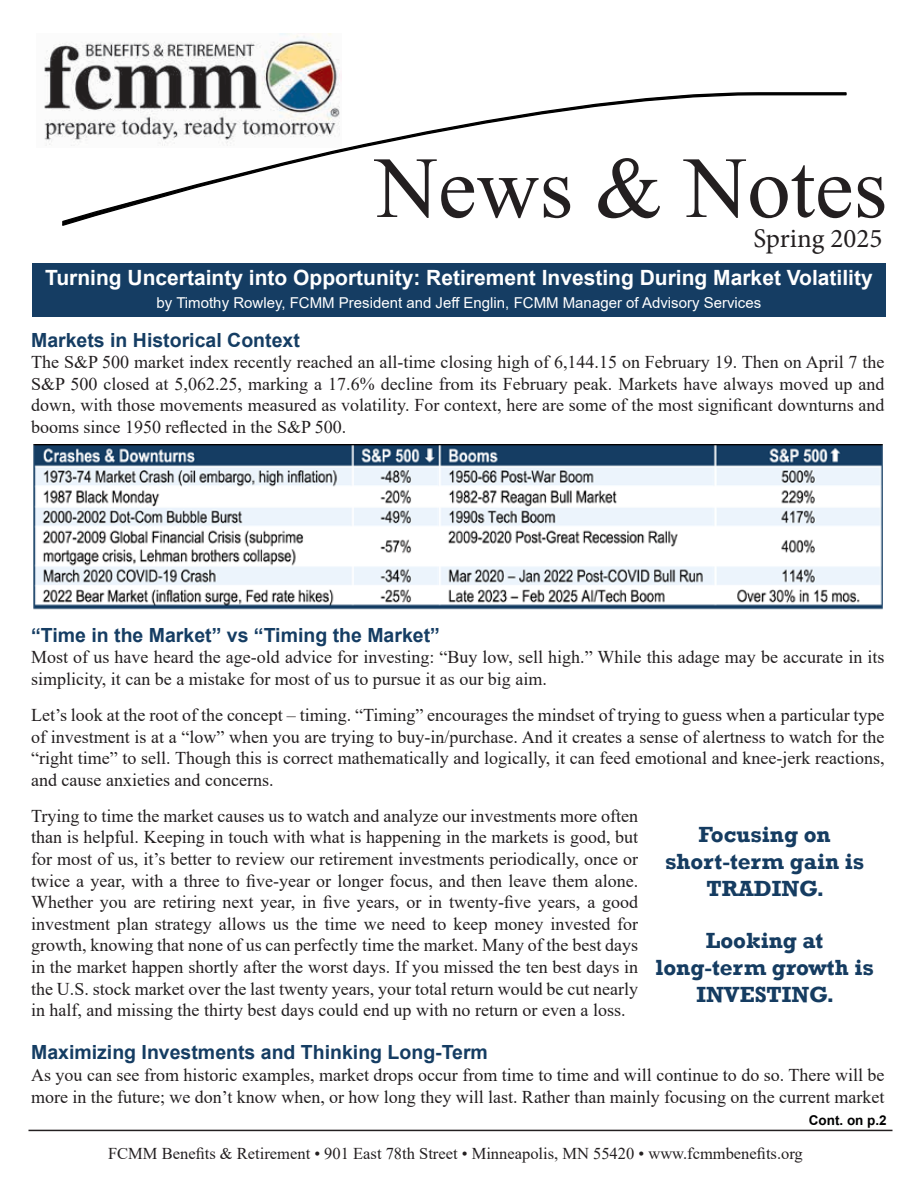
<style>
.page{position:relative;width:918px;height:1188px;background:#fff}
.page>*{position:absolute;margin:0;border:0;box-sizing:border-box;transform-origin:0 0}
.t1{font:87px "Times New Roman";color:#231f20}
.t2{font:27px "Minion Pro";color:#231f20}
.t3{font:700 22.5px/27px "Rockwell";color:#153c61;text-align:center}
.t4{font:700 21px "Arial";color:#fff}
.t5{font:700 19.5px "Arial";color:#153d63}
.t6{font:18px/21.6px "Times New Roman";color:#231f20;text-align:justify}
.t7{font:16.5px "Times New Roman";color:#231f20}
.t8{font:15px "Arial";color:#fff}
.t9{font:700 13.5px "Arial";color:#000}
</style>
<div class="page">
<img style="left:44px;top:33px;width:297px;height:113px">
<svg style="left:62px;top:93px;width:784px;height:133px"></svg>
<hr style="left:28px;top:1130px;width:864px;height:1px;background:#231f20">
<div style="left:32px;top:263px;width:854px;height:54px;background:#153d63"></div>
<img style="left:33px;top:444px;width:849px;height:166px">
<h1 class="t1" style="left:375px;top:127px;width:514px">News &amp; Notes</h1>
<h2 class="t2" style="left:754px;top:220px;width:130px">Spring 2025</h2>
<p class="t4" style="left:45px;top:263px;width:829px">Turning Uncertainty into Opportunity: Retirement Investing During Market Volatility</p>
<p class="t8" style="left:157px;top:292px;width:606px">by Timothy Rowley, FCMM President and Jeff Englin, FCMM Manager of Advisory Services</p>
<p class="t5" style="left:31px;top:326px;width:270px">Markets in Historical Context</p>
<p class="t6" style="left:31px;top:351px;width:855px">The S&amp;P 500 market index recently reached an all-time closing high of 6,144.15 on February 19. Then on April 7 the S&amp;P 500 closed at 5,062.25, marking a 17.6% decline from its February peak. Markets have always moved up and down, with those movements measured as volatility. For context, here are some of the most significant downturns and booms since 1950 reflected in the S&amp;P 500.</p>
<p class="t5" style="left:31px;top:621px;width:410px">“Time in the Market” vs “Timing the Market”</p>
<p class="t6" style="left:31px;top:646px;width:855px">Most of us have heard the age-old advice for investing: “Buy low, sell high.” While this adage may be accurate in its simplicity, it can be a mistake for most of us to pursue it as our big aim.</p>
<p class="t6" style="left:31px;top:704px;width:855px">Let’s look at the root of the concept – timing. “Timing” encourages the mindset of trying to guess when a particular type of investment is at a “low” when you are trying to buy-in/purchase. And it creates a sense of alertness to watch for the “right time” to sell. Though this is correct mathematically and logically, it can feed emotional and knee-jerk reactions, and cause anxieties and concerns.</p>
<p class="t6" style="left:31px;top:804px;width:609px">Trying to time the market causes us to watch and analyze our investments more often than is helpful. Keeping in touch with what is happening in the markets is good, but for most of us, it’s better to review our retirement investments periodically, once or twice a year, with a three to five-year or longer focus, and then leave them alone.<br>Whether you are retiring next year, in five years, or in twenty-five years, a good investment plan strategy allows us the time we need to keep money invested for growth, knowing that none of us can perfectly time the market. Many of the best days in the market happen shortly after the worst days. If you missed the ten best days in the U.S. stock market over the last twenty years, your total return would be cut nearly in half, and missing the thirty best days could end up with no return or even a loss.</p>
<p class="t5" style="left:31px;top:1039px;width:458px">Maximizing Investments and Thinking Long-Term</p>
<p class="t6" style="left:31px;top:1064px;width:855px">As you can see from historic examples, market drops occur from time to time and will continue to do so. There will be more in the future; we don’t know when, or how long they will last. Rather than mainly focusing on the current market</p>
<p class="t3" style="left:665px;top:821px;width:201px">Focusing on short-term gain is<br>TRADING.</p>
<p class="t3" style="left:655px;top:927px;width:220px">Looking at long-term growth is<br>INVESTING.</p>
<p class="t9" style="left:809px;top:1111px;width:80px">Cont. on p.2</p>
<p class="t7" style="left:108px;top:1142px;width:696px">FCMM Benefits &amp; Retirement • 901 East 78th Street • Minneapolis, MN 55420 • www.fcmmbenefits.org</p>
</div>
